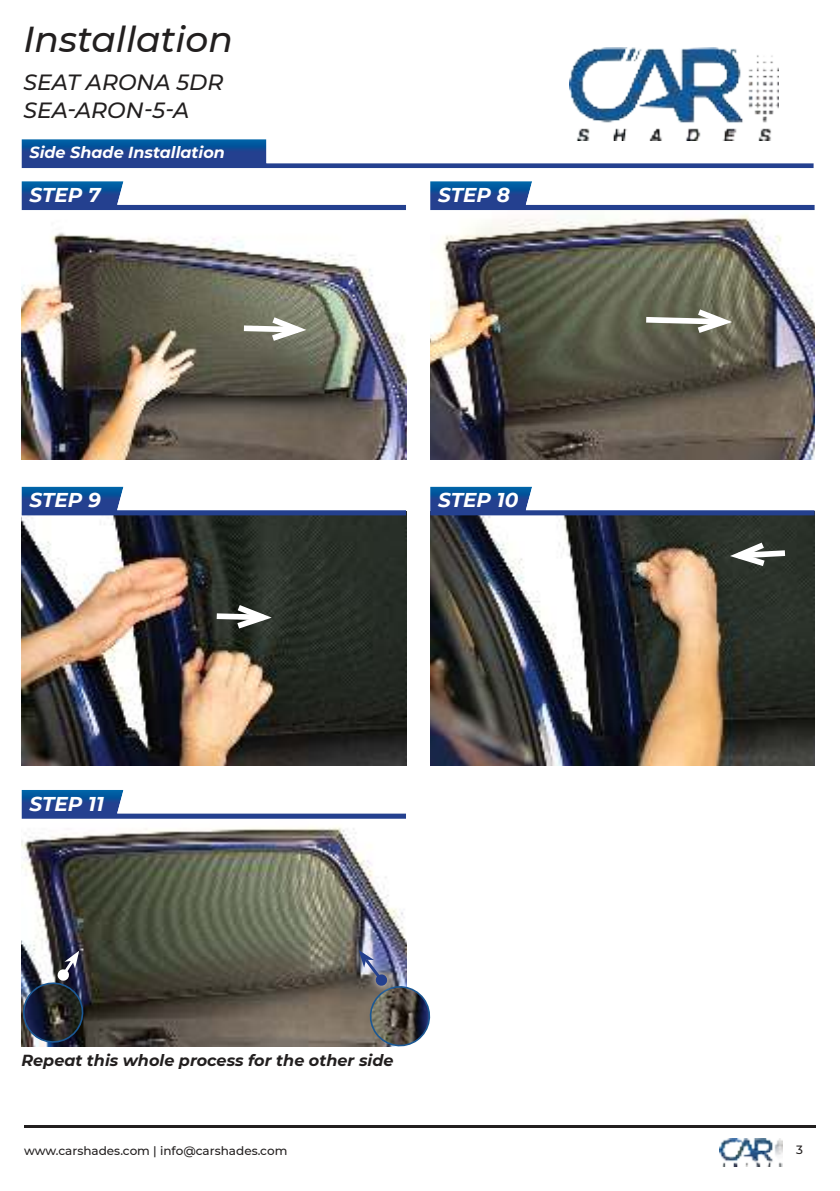
<style>
.page{position:relative;width:840px;height:1191px;background:#fff}
.page>*{position:absolute;margin:0;border:0;box-sizing:border-box;transform-origin:0 0}
.t1{font:italic 500 36px "Montserrat";color:#221f1f}
.t2{font:italic 500 22px/28px "Montserrat";color:#221f1f}
.t3{font:italic 700 20px "Montserrat";color:#fff}
.t4{font:italic 700 16px "Montserrat";color:#221f1f}
.t5{font:italic 700 16px "Montserrat";color:#fff}
.t6{font:500 12px "Montserrat";color:#221f1f}
</style>
<div class="page">
<img style="left:430px;top:210px;width:384px;height:250px">
<img style="left:430px;top:515px;width:384px;height:250px">
<img style="left:569px;top:47px;width:208px;height:92px">
<img style="left:21px;top:139px;width:792px;height:29px">
<hr style="left:24px;top:1126px;width:791px;height:2px;background:#221f1f">
<img style="left:719px;top:1138px;width:63px;height:28px">
<img style="left:430px;top:181px;width:384px;height:29px">
<img style="left:430px;top:486px;width:384px;height:29px">
<img style="left:21px;top:210px;width:385px;height:250px">
<img style="left:21px;top:515px;width:385px;height:250px">
<img style="left:21px;top:827px;width:385px;height:219px">
<img style="left:21px;top:181px;width:385px;height:29px">
<img style="left:21px;top:486px;width:385px;height:29px">
<img style="left:21px;top:790px;width:385px;height:29px">
<svg style="left:238px;top:312px;width:76px;height:33px"></svg>
<svg style="left:211px;top:600px;width:69px;height:33px"></svg>
<svg style="left:721px;top:538px;width:69px;height:32px"></svg>
<svg style="left:640px;top:305px;width:100px;height:32px"></svg>
<img style="left:339px;top:939px;width:92px;height:108px">
<img style="left:21px;top:950px;width:66px;height:96px">
<h1 class="t1" style="left:23px;top:19px;width:211px">Installation</h1>
<h2 class="t2" style="left:23px;top:68px;width:201px">SEAT ARONA 5DR<br>SEA-ARON-5-A</h2>
<h3 class="t5" style="left:29px;top:145px;width:197px">Side Shade Installation</h3>
<h3 class="t3" style="left:29px;top:186px;width:73px">STEP 7</h3>
<h3 class="t3" style="left:438px;top:186px;width:73px">STEP 8</h3>
<h3 class="t3" style="left:29px;top:492px;width:73px">STEP 9</h3>
<h3 class="t3" style="left:438px;top:492px;width:82px">STEP 10</h3>
<h3 class="t3" style="left:29px;top:795px;width:76px">STEP 11</h3>
<h3 class="t4" style="left:21px;top:1053px;width:373px">Repeat this whole process for the other side</h3>
<p class="t6" style="left:24px;top:1145px;width:265px">www.carshades.com | info@carshades.com</p>
<p class="t6" style="left:795px;top:1145px;width:8px">3</p>
</div>
